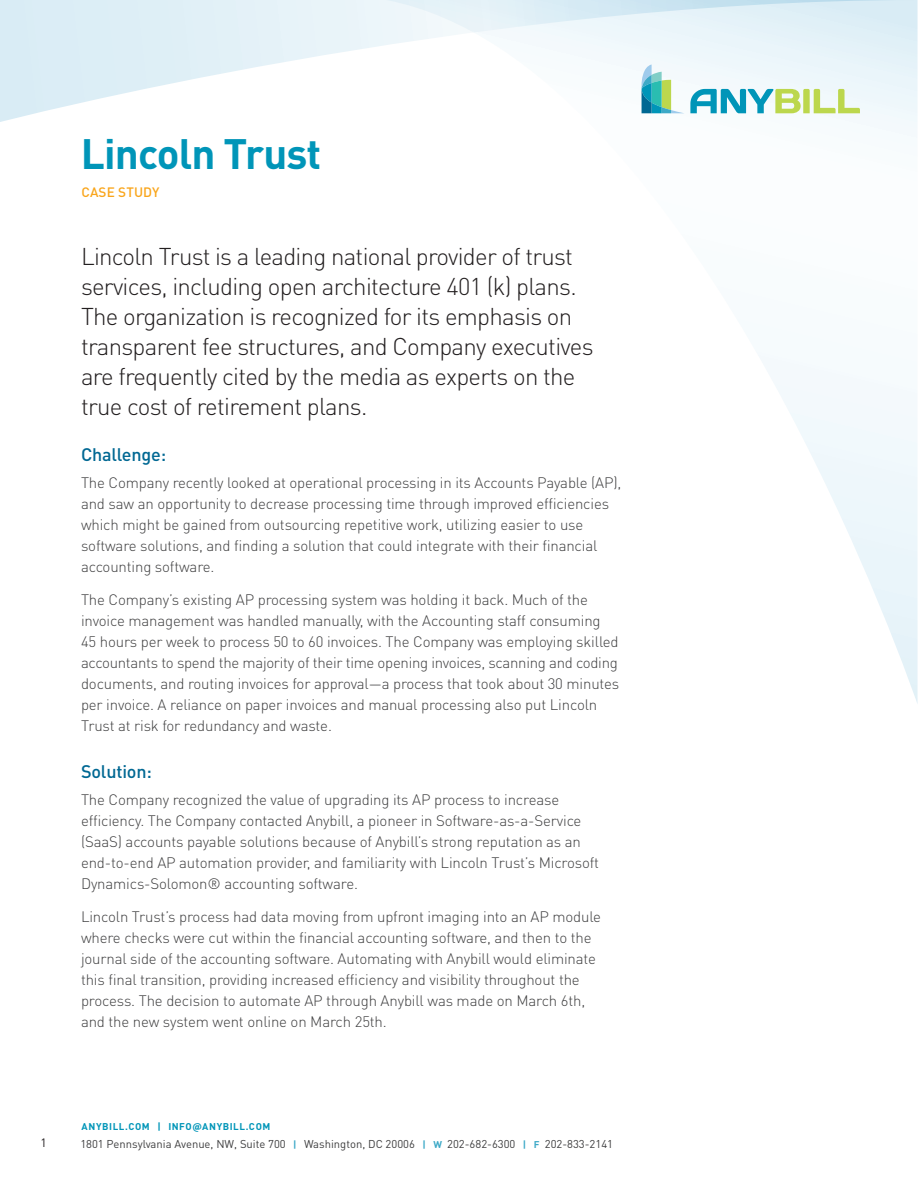
<style>
.page{position:relative;width:918px;height:1188px;background:#fff}
.page>*{position:absolute;margin:0;border:0;box-sizing:border-box;transform-origin:0 0}
.t1{font:700 42px "DINOT";color:#0095b8}
.t2{font:300 24px/30px "DINOT";letter-spacing:-.03em;color:#231f20}
.t3{font:500 18px "DINOT";letter-spacing:-.01em;color:#006893}
.t4{font:300 15px/21px "DINOT";letter-spacing:-.01em;color:#3e3e3f}
.t5{font:500 13.5px "DINOT";letter-spacing:.01em;color:#f9a51b}
.t6{font:12px "DINOT";color:#231f20}
.t7{font:11.25px "DINOT";color:#3e3e3f}
.t8{font:700 9.75px "DINOT";letter-spacing:.055em;color:#0095b8}
.s1{font-weight:700;font-size:9.75px;color:#3da9c7}
</style>
<div class="page">
<svg style="left:759px;top:122px;width:159px;height:582px"></svg>
<svg style="left:0;top:0;width:918px;height:122px"></svg>
<svg style="left:642px;top:65px;width:218px;height:48px"></svg>
<h1 class="t1" style="left:81px;top:125px;width:242px">LINCOLN TRUST</h1>
<p class="t5" style="left:82px;top:183px;width:80px">Case Study</p>
<p class="t2" style="left:81px;top:240px;width:514px">Lincoln Trust is a leading national provider of trust services, including open architecture 401 (k) plans.<br>The organization is recognized for its emphasis on transparent fee structures, and Company executives are frequently cited by the media as experts on the true cost of retirement plans.</p>
<p class="t3" style="left:81px;top:443px;width:87px">Challenge:</p>
<p class="t4" style="left:81px;top:472px;width:542px">The Company recently looked at operational processing in its Accounts Payable (AP), and saw an opportunity to decrease processing time through improved efficiencies which might be gained from outsourcing repetitive work, utilizing easier to use software solutions, and finding a solution that could integrate with their financial accounting software.</p>
<p class="t4" style="left:81px;top:589px;width:540px">The Company’s existing AP processing system was holding it back. Much of the invoice management was handled manually, with the Accounting staff consuming 45 hours per week to process 50 to 60 invoices. The Company was employing skilled accountants to spend the majority of their time opening invoices, scanning and coding documents, and routing invoices for approval—a process that took about 30 minutes per invoice. A reliance on paper invoices and manual processing also put Lincoln Trust at risk for redundancy and waste.</p>
<p class="t3" style="left:81px;top:759px;width:72px">Solution:</p>
<p class="t4" style="left:81px;top:788px;width:520px">The Company recognized the value of upgrading its AP process to increase efficiency. The Company contacted Anybill, a pioneer in Software-as-a-Service (SaaS) accounts payable solutions because of Anybill’s strong reputation as an end-to-end AP automation provider, and familiarity with Lincoln Trust’s Microsoft Dynamics-Solomon® accounting software.</p>
<p class="t4" style="left:81px;top:905px;width:522px">Lincoln Trust’s process had data moving from upfront imaging into an AP module where checks were cut within the financial accounting software, and then to the journal side of the accounting software. Automating with Anybill would eliminate this final transition, providing increased efficiency and visibility throughout the process. The decision to automate AP through Anybill was made on March 6th, and the new system went online on March 25th.</p>
<p class="t6" style="left:40px;top:1135px;width:8px">1</p>
<p class="t8" style="left:82px;top:1119px;width:190px">ANYBILL.COM | INFO@ANYBILL.COM</p>
<p class="t7" style="left:80px;top:1136px;width:534px">1801 Pennsylvania Avenue, NW, Suite 700 <span class="s1">|</span> Washington, DC 20006 <span class="s1">| W</span> 202-682-6300 <span class="s1">| F</span> 202-833-2141</p>
</div>
